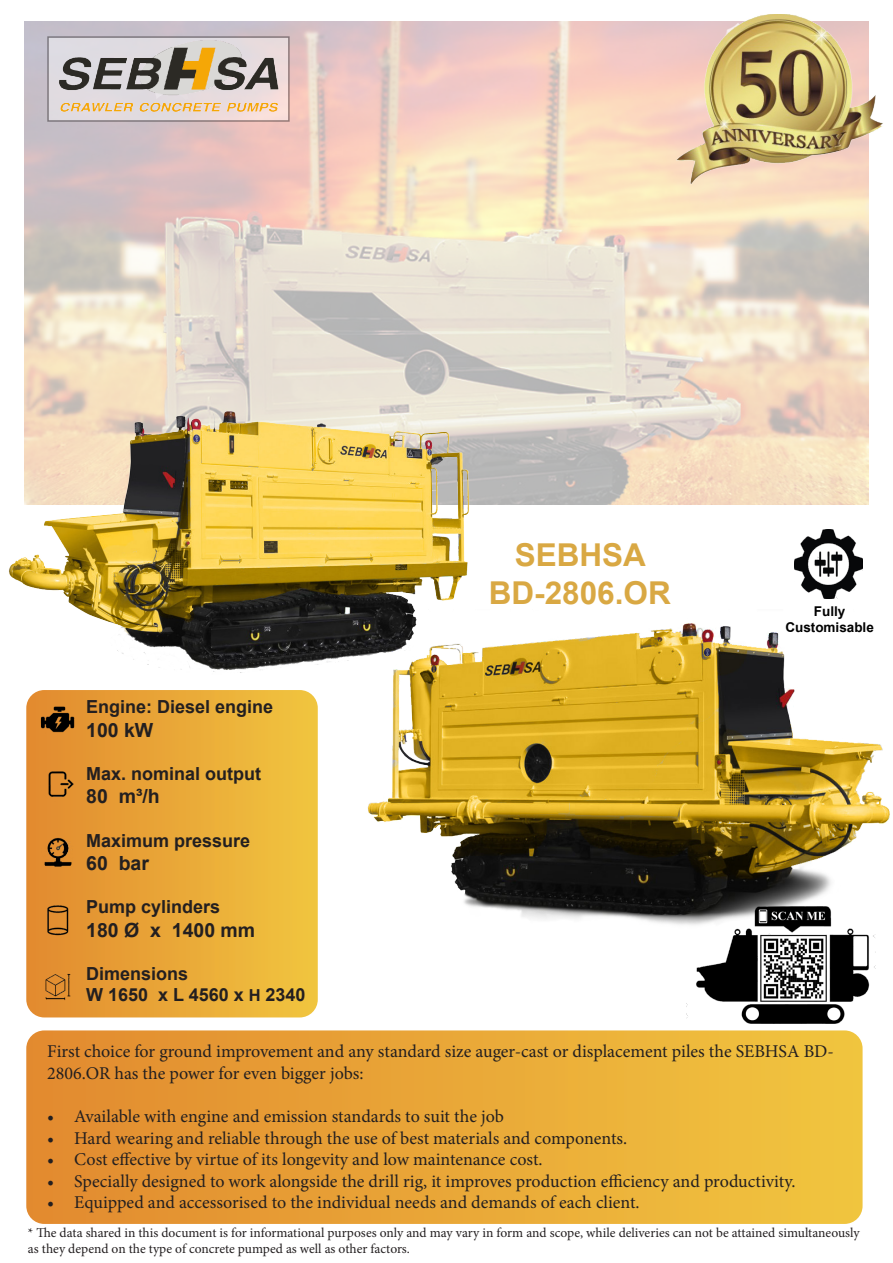
<style>
.page{position:relative;width:893px;height:1263px;background:#fff}
.page>*{position:absolute;margin:0;border:0;box-sizing:border-box;transform-origin:0 0}
.t1{font:700 31.5px "Arial";color:#d9a843}
.t2{font:700 19.5px "Arial";color:#231f20}
.t3{font:18px/21.6px "Minion Pro";letter-spacing:-.005em;color:#231f20}
.t4{font:700 18px/21.6px "Arial";color:#231f20}
.t5{font:13.5px/16.2px "Minion Pro";color:#231f20}
.t6{font:700 13.5px "Arial";color:#000}
.s1{font-size:16.5px}
</style>
<div class="page">
<img style="left:25px;top:21px;width:843px;height:483px">
<svg style="left:26px;top:1030px;width:837px;height:194px;background:#e9a738"></svg>
<img style="left:9px;top:404px;width:497px;height:269px">
<img style="left:347px;top:610px;width:543px;height:325px">
<svg style="left:26px;top:690px;width:292px;height:327px;background:#e9a838"></svg>
<img style="left:673px;top:15px;width:210px;height:178px">
<img style="left:40px;top:903px;width:36px;height:34px;border-radius:18px">
<img style="left:40px;top:969px;width:36px;height:35px;border-radius:18px">
<img style="left:40px;top:767px;width:36px;height:35px;border-radius:18px">
<img style="left:41px;top:836px;width:33px;height:32px">
<img style="left:40px;top:705px;width:36px;height:29px">
<img style="left:51px;top:36px;width:239px;height:82px">
<img style="left:794px;top:530px;width:69px;height:68px">
<img style="left:686px;top:906px;width:189px;height:117px">
<p class="t4" style="left:86px;top:696px;width:189px">Engine: Diesel engine</p>
<p class="t2" style="left:86px;top:716px;width:69px">100 kW</p>
<p class="t4" style="left:86px;top:763px;width:177px">Max. nominal output</p>
<p class="t2" style="left:86px;top:783px;width:75px">80 m³/h</p>
<p class="t4" style="left:86px;top:830px;width:166px">Maximum pressure</p>
<p class="t2" style="left:86px;top:849px;width:64px">60 bar</p>
<p class="t4" style="left:86px;top:896px;width:136px">Pump cylinders</p>
<p class="t2" style="left:86px;top:916px;width:171px">180 Ø x 1400 mm</p>
<p class="t4" style="left:86px;top:963px;width:221px">Dimensions<br>W 1650 x L 4560 x <span class="s1">H</span> 2340</p>
<p class="t1" style="left:515px;top:533px;width:133px">SEBHSA</p>
<p class="t1" style="left:489px;top:571px;width:184px">BD-2806.OR</p>
<p class="t6" style="left:814px;top:601px;width:33px">Fully</p>
<p class="t6" style="left:785px;top:617px;width:90px">Customisable</p>
<p class="t3" style="left:47px;top:1041px;width:788px">First choice for ground improvement and any standard size auger-cast or displacement piles the SEBHSA BD-<br>2806.OR has the power for even bigger jobs:</p>
<p class="t3" style="left:47px;top:1105px;width:458px">• Available with engine and emission standards to suit the job</p>
<p class="t3" style="left:47px;top:1127px;width:581px">• Hard wearing and reliable through the use of best materials and components.</p>
<p class="t3" style="left:47px;top:1149px;width:497px">• Cost effective by virtue of its longevity and low maintenance cost.</p>
<p class="t3" style="left:47px;top:1170px;width:750px">• Specially designed to work alongside the drill rig, it improves production efficiency and productivity.</p>
<p class="t3" style="left:47px;top:1192px;width:594px">• Equipped and accessorised to the individual needs and demands of each client.</p>
<p class="t5" style="left:28px;top:1224px;width:833px">* The data shared in this document is for informational purposes only and may vary in form and scope, while deliveries can not be attained simultaneously as they depend on the type of concrete pumped as well as other factors.</p>
</div>
